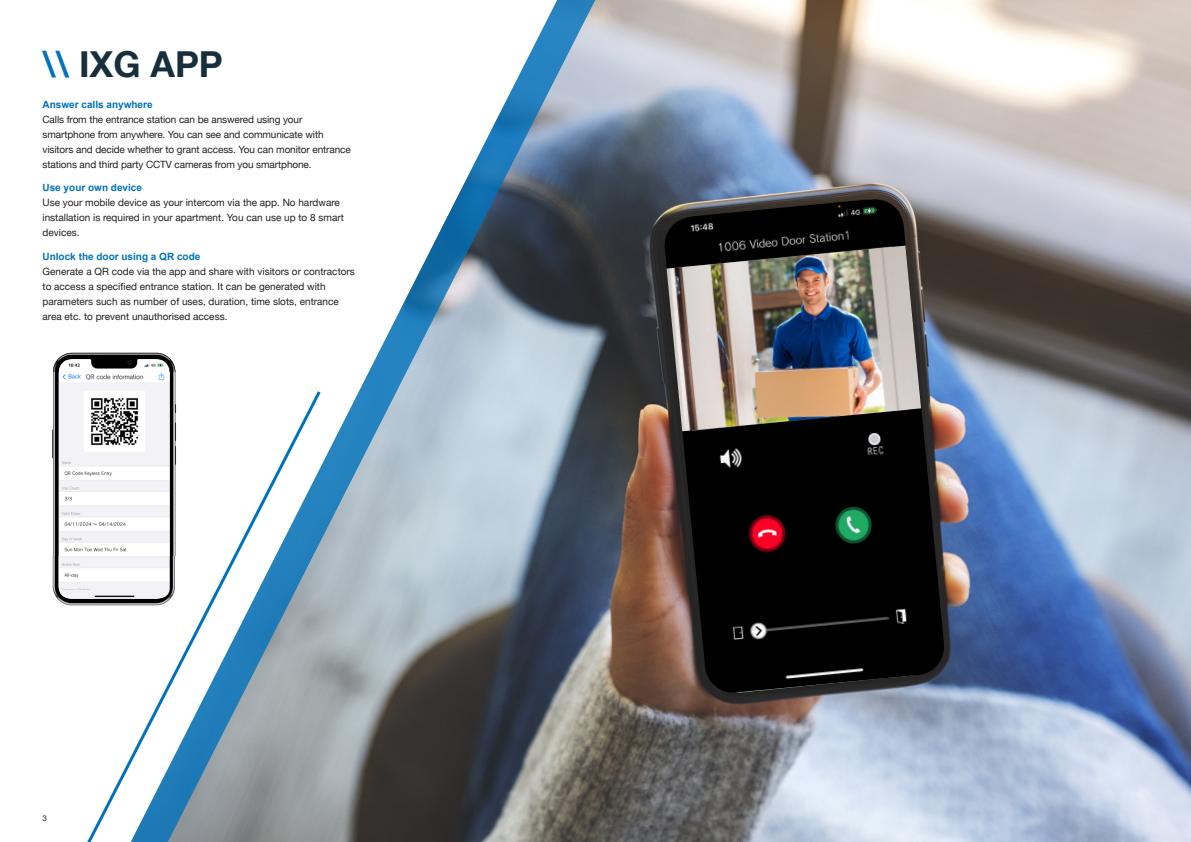
<style>
.page{position:relative;width:1191px;height:842px;background:#fff}
.page>*{position:absolute;margin:0;border:0;box-sizing:border-box;transform-origin:0 0}
.t1{font:700 35.8px "Helvetica Neue";color:#172e3c}
.t2{font:10px/15px "Helvetica Neue";color:#231f20}
.t3{font:700 10px "Arial";color:#0072bc}
.t4{font:8px "Helvetica Neue";color:#231f20}
.s1{color:#0072bc}
</style>
<div class="page">
<img style="left:602px;top:0;width:589px;height:842px">
<img style="left:663px;top:198px;width:282px;height:496px">
<img style="left:672px;top:200px;width:259px;height:488px">
<img style="left:666px;top:246px;width:255px;height:185px">
<svg style="left:670px;top:224px;width:206px;height:38px;background:#222321"></svg>
<img style="left:716px;top:225px;width:137px;height:31px">
<svg style="left:124px;top:0;width:478px;height:842px"></svg>
<img style="left:52px;top:372px;width:137px;height:241px">
<img style="left:59px;top:372px;width:111px;height:226px">
<img style="left:53px;top:345px;width:136px;height:27px">
<h1 class="t1" style="left:43px;top:37px;width:182px"><span class="s1">\\</span> IXG APP</h1>
<p class="t3" style="left:43px;top:98px;width:112px">Answer calls anywhere</p>
<p class="t2" style="left:43px;top:112px;width:310px">Calls from the entrance station can be answered using your smartphone from anywhere. You can see and communicate with visitors and decide whether to grant access. You can monitor entrance stations and third party CCTV cameras from you smartphone.</p>
<p class="t3" style="left:43px;top:181px;width:101px">Use your own device</p>
<p class="t2" style="left:43px;top:196px;width:303px">Use your mobile device as your intercom via the app. No hardware installation is required in your apartment. You can use up to 8 smart devices.</p>
<p class="t3" style="left:43px;top:250px;width:159px">Unlock the door using a QR code</p>
<p class="t2" style="left:43px;top:264px;width:314px">Generate a QR code via the app and share with visitors or contractors to access a specified entrance station. It can be generated with parameters such as number of uses, duration, time slots, entrance area etc. to prevent unauthorised access.</p>
<p class="t4" style="left:43px;top:812px;width:6px">3</p>
</div>
